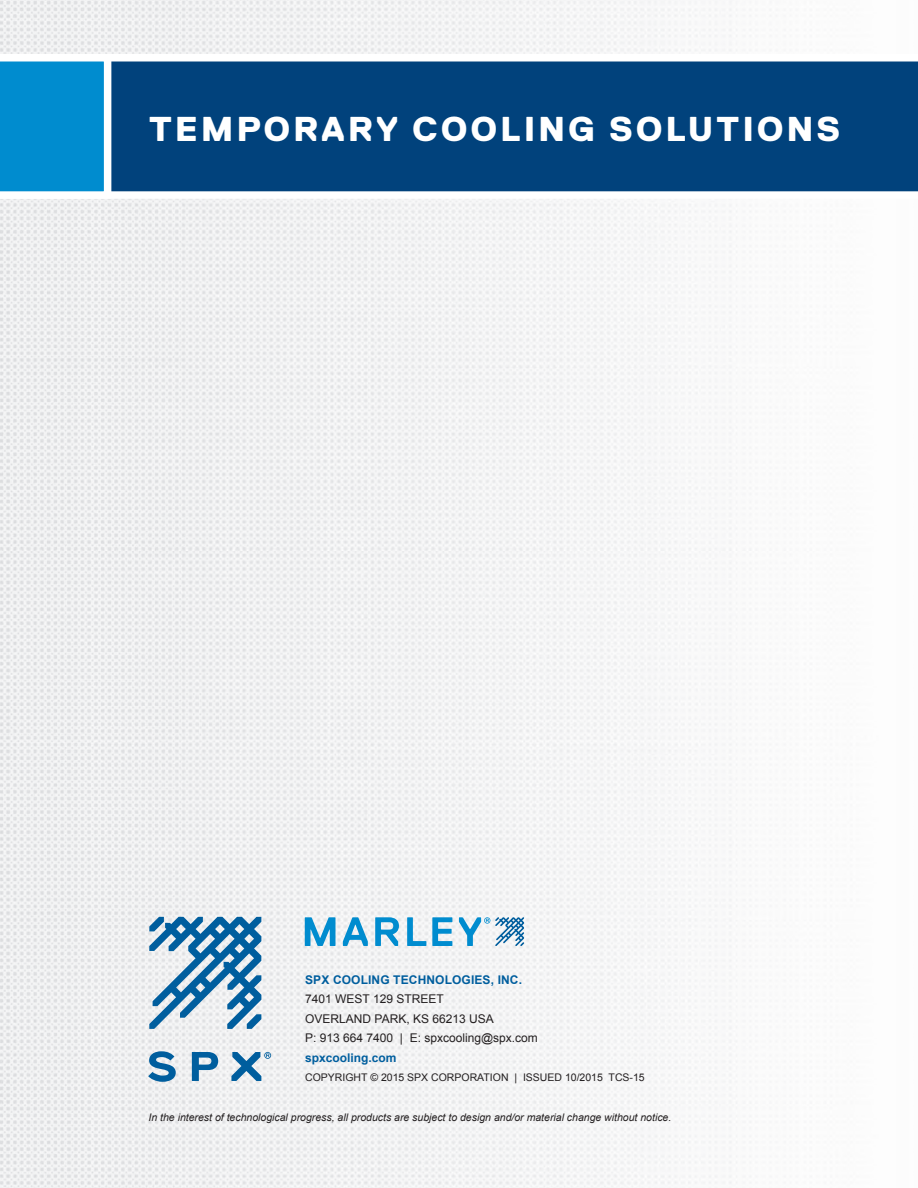
<style>
.page{position:relative;width:918px;height:1188px;background:#fff}
.page>*{position:absolute;margin:0;border:0;box-sizing:border-box;transform-origin:0 0}
.t1{font:800 34.5px "Replica Std";letter-spacing:.1em;color:#fff}
.t2{font:12px "Arial";color:#231f20}
.t3{font:700 12px "Arial";letter-spacing:.01em;color:#005e9e}
.t4{font:italic 10.5px "Arial";color:#231f20}
.t5{font:10.5px "Arial";color:#231f20}
</style>
<div class="page">
<img style="left:0;top:0;width:771px;height:1188px">
<svg style="left:115px;top:50px;width:803px;height:153px;background:#265e8f"></svg>
<svg style="left:0;top:50px;width:115px;height:153px"></svg>
<svg style="left:305px;top:917px;width:31px;height:29px"></svg>
<svg style="left:343px;top:917px;width:25px;height:29px"></svg>
<svg style="left:375px;top:917px;width:24px;height:29px"></svg>
<svg style="left:407px;top:917px;width:19px;height:29px"></svg>
<svg style="left:432px;top:917px;width:20px;height:29px"></svg>
<svg style="left:459px;top:917px;width:65px;height:29px"></svg>
<svg style="left:149px;top:917px;width:112px;height:112px"></svg>
<svg style="left:148px;top:1051px;width:28px;height:31px"></svg>
<svg style="left:192px;top:1052px;width:26px;height:29px"></svg>
<svg style="left:231px;top:1052px;width:40px;height:29px"></svg>
<h1 class="t1" style="left:149px;top:110px;width:693px">TEMPORARY COOLING SOLUTIONS</h1>
<p class="t3" style="left:305px;top:971px;width:218px">SPX COOLING TECHNOLOGIES, INC.</p>
<p class="t2" style="left:305px;top:991px;width:140px">7401 WEST 129 STREET</p>
<p class="t2" style="left:305px;top:1011px;width:190px">OVERLAND PARK, KS 66213 USA</p>
<p class="t2" style="left:305px;top:1030px;width:234px">P: 913 664 7400 | E: spxcooling@spx.com</p>
<p class="t3" style="left:305px;top:1049px;width:93px">spxcooling.com</p>
<p class="t5" style="left:305px;top:1071px;width:341px">COPYRIGHT © 2015 SPX CORPORATION | ISSUED 10/2015 TCS-15</p>
<p class="t4" style="left:148px;top:1111px;width:524px">In the interest of technological progress, all products are subject to design and/or material change without notice.</p>
</div>
